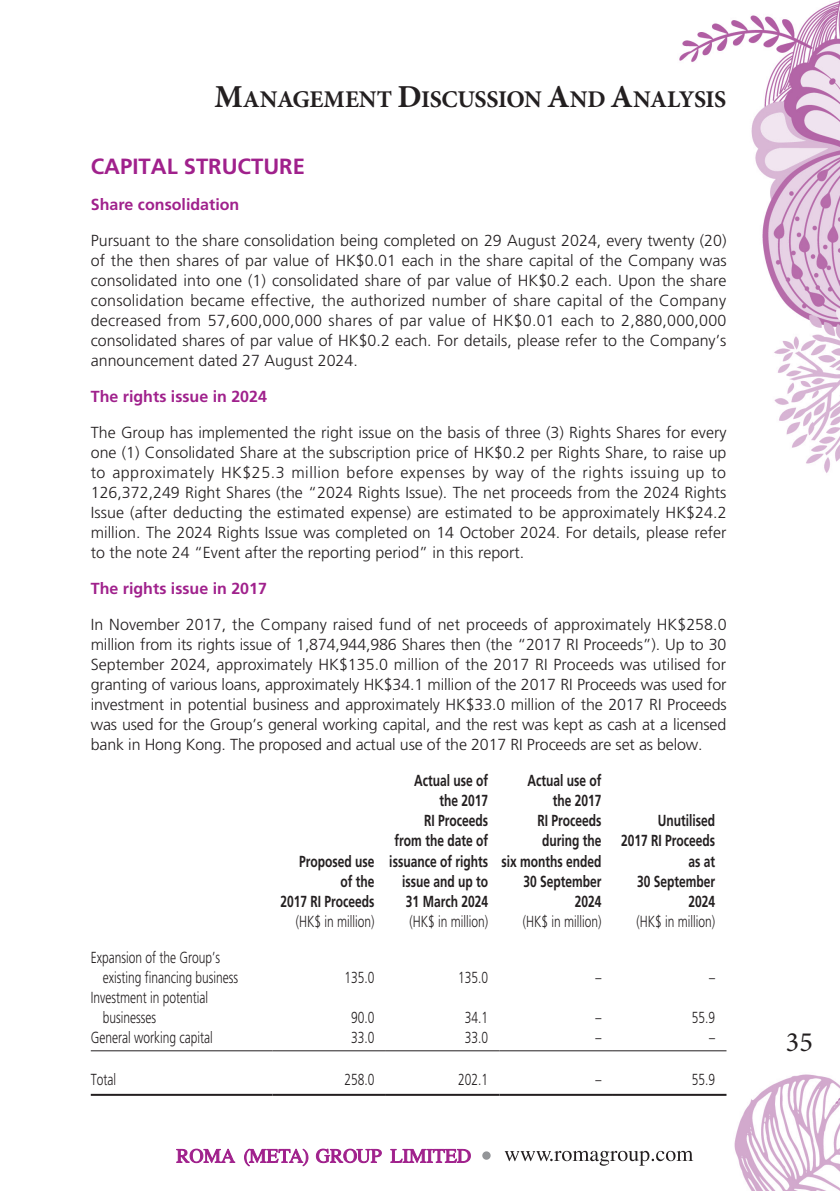
<style>
.page{position:relative;width:840px;height:1191px;background:#fff}
.page>*{position:absolute;margin:0;border:0;box-sizing:border-box;transform-origin:0 0}
.t1{font:28px "Minion Pro";color:#231f20}
.t2{font:700 24px "Minion Pro";letter-spacing:-.02em;color:#231f20}
._01_H1{font:700 22px "Frutiger LT Std";color:#a0218c}
._00_txt{font:300 16px/20px "Frutiger LT Std";color:#231f20;text-align:justify}
._50_Table_txt{font:700 16px "Frutiger LT Std";color:#231f20;scale:.75 1}
._50_Table_txt-2{font:300 16px "Frutiger LT Std";color:#231f20;scale:.75 1}
._02_H2{font:700 16px "Frutiger LT Std";color:#a0218c}
.s1{font-size:32px}
</style>
<div class="page">
<img style="left:90px;top:1px;width:749px;height:1190px">
<svg style="left:176px;top:1148px;width:59px;height:15px"></svg>
<svg style="left:244px;top:1148px;width:64px;height:18px"></svg>
<svg style="left:316px;top:1148px;width:65px;height:15px"></svg>
<svg style="left:390px;top:1148px;width:80px;height:14px"></svg>
<svg style="left:504px;top:1150px;width:188px;height:15px"></svg>
<div style="left:482px;top:1151px;width:8px;height:8px;background:#939598;border-radius:50%"></div>
<hr style="left:91px;top:1050px;width:181px;height:1px;background:#231f20">
<hr style="left:272px;top:1050px;width:113px;height:1px;background:#231f20">
<hr style="left:385px;top:1050px;width:114px;height:1px;background:#231f20">
<hr style="left:499px;top:1050px;width:113px;height:1px;background:#231f20">
<hr style="left:612px;top:1050px;width:114px;height:1px;background:#231f20">
<hr style="left:91px;top:1093px;width:181px;height:2px;background:#231f20">
<hr style="left:272px;top:1093px;width:113px;height:2px;background:#231f20">
<hr style="left:385px;top:1093px;width:114px;height:2px;background:#231f20">
<hr style="left:499px;top:1093px;width:113px;height:2px;background:#231f20">
<hr style="left:612px;top:1093px;width:114px;height:2px;background:#231f20">
<h2 class="t2" style="left:214px;top:82px;width:513px"><span class="s1">M</span>ANAGEMENT <span class="s1">D</span>ISCUSSION <span class="s1">A</span>ND <span class="s1">A</span>NALYSIS</h2>
<p class="_01_H1" style="left:91px;top:154px;width:215px">CAPITAL STRUCTURE</p>
<p class="_02_H2" style="left:91px;top:195px;width:150px">Share consolidation</p>
<p class="_00_txt" style="left:91px;top:231px;width:637px">Pursuant to the share consolidation being completed on 29 August 2024, every twenty (20) of the then shares of par value of HK$0.01 each in the share capital of the Company was consolidated into one (1) consolidated share of par value of HK$0.2 each. Upon the share consolidation became effective, the authorized number of share capital of the Company decreased from 57,600,000,000 shares of par value of HK$0.01 each to 2,880,000,000 consolidated shares of par value of HK$0.2 each. For details, please refer to the Company’s announcement dated 27 August 2024.</p>
<p class="_02_H2" style="left:91px;top:387px;width:178px">The rights issue in 2024</p>
<p class="_00_txt" style="left:91px;top:423px;width:637px">The Group has implemented the right issue on the basis of three (3) Rights Shares for every one (1) Consolidated Share at the subscription price of HK$0.2 per Rights Share, to raise up to approximately HK$25.3 million before expenses by way of the rights issuing up to 126,372,249 Right Shares (the “2024 Rights Issue). The net proceeds from the 2024 Rights Issue (after deducting the estimated expense) are estimated to be approximately HK$24.2 million. The 2024 Rights Issue was completed on 14 October 2024. For details, please refer to the note 24 “Event after the reporting period” in this report.</p>
<p class="_02_H2" style="left:91px;top:579px;width:178px">The rights issue in 2017</p>
<p class="_00_txt" style="left:91px;top:615px;width:637px">In November 2017, the Company raised fund of net proceeds of approximately HK$258.0 million from its rights issue of 1,874,944,986 Shares then (the “2017 RI Proceeds”). Up to 30<br>September 2024, approximately HK$135.0 million of the 2017 RI Proceeds was utilised for granting of various loans, approximately HK$34.1 million of the 2017 RI Proceeds was used for investment in potential business and approximately HK$33.0 million of the 2017 RI Proceeds was used for the Group’s general working capital, and the rest was kept as cash at a licensed bank in Hong Kong. The proposed and actual use of the 2017 RI Proceeds are set as below.</p>
<p class="_50_Table_txt" style="left:299px;top:851px;width:102px">Proposed use</p>
<p class="_50_Table_txt" style="left:340px;top:871px;width:47px">of the</p>
<p class="_50_Table_txt" style="left:280px;top:891px;width:127px">2017 RI Proceeds</p>
<p class="_50_Table_txt" style="left:414px;top:771px;width:100px">Actual use of</p>
<p class="_50_Table_txt" style="left:439px;top:791px;width:66px">the 2017</p>
<p class="_50_Table_txt" style="left:424px;top:811px;width:87px">RI Proceeds</p>
<p class="_50_Table_txt" style="left:394px;top:831px;width:126px">from the date of</p>
<p class="_50_Table_txt" style="left:389px;top:851px;width:133px">issuance of rights</p>
<p class="_50_Table_txt" style="left:402px;top:871px;width:116px">issue and up to</p>
<p class="_50_Table_txt" style="left:406px;top:891px;width:111px">31 March 2024</p>
<p class="_50_Table_txt" style="left:527px;top:771px;width:100px">Actual use of</p>
<p class="_50_Table_txt" style="left:552px;top:791px;width:66px">the 2017</p>
<p class="_50_Table_txt" style="left:537px;top:811px;width:87px">RI Proceeds</p>
<p class="_50_Table_txt" style="left:542px;top:831px;width:81px">during the</p>
<p class="_50_Table_txt" style="left:501px;top:851px;width:135px">six months ended</p>
<p class="_50_Table_txt" style="left:523px;top:871px;width:106px">30 September</p>
<p class="_50_Table_txt" style="left:574px;top:891px;width:37px">2024</p>
<p class="_50_Table_txt" style="left:657px;top:811px;width:78px">Unutilised</p>
<p class="_50_Table_txt" style="left:620px;top:831px;width:127px">2017 RI Proceeds</p>
<p class="_50_Table_txt" style="left:688px;top:851px;width:37px">as at</p>
<p class="_50_Table_txt" style="left:636px;top:871px;width:106px">30 September</p>
<p class="_50_Table_txt" style="left:688px;top:891px;width:37px">2024</p>
<p class="_50_Table_txt-2" style="left:295px;top:912px;width:106px">(HK$ in million)</p>
<p class="_50_Table_txt-2" style="left:409px;top:912px;width:106px">(HK$ in million)</p>
<p class="_50_Table_txt-2" style="left:522px;top:912px;width:106px">(HK$ in million)</p>
<p class="_50_Table_txt-2" style="left:636px;top:912px;width:106px">(HK$ in million)</p>
<p class="_50_Table_txt-2" style="left:91px;top:948px;width:174px">Expansion of the Group’s</p>
<p class="_50_Table_txt-2" style="left:103px;top:968px;width:182px">existing financing business</p>
<p class="_50_Table_txt-2" style="left:344px;top:968px;width:42px">135.0</p>
<p class="_50_Table_txt-2" style="left:458px;top:968px;width:42px">135.0</p>
<p class="_50_Table_txt-2" style="left:595px;top:968px;width:9px">–</p>
<p class="_50_Table_txt-2" style="left:708px;top:968px;width:9px">–</p>
<p class="_50_Table_txt-2" style="left:91px;top:988px;width:158px">Investment in potential</p>
<p class="_50_Table_txt-2" style="left:103px;top:1008px;width:73px">businesses</p>
<p class="_50_Table_txt-2" style="left:351px;top:1008px;width:33px">90.0</p>
<p class="_50_Table_txt-2" style="left:464px;top:1008px;width:33px">34.1</p>
<p class="_50_Table_txt-2" style="left:595px;top:1008px;width:9px">–</p>
<p class="_50_Table_txt-2" style="left:691px;top:1008px;width:33px">55.9</p>
<p class="_50_Table_txt-2" style="left:91px;top:1028px;width:164px">General working capital</p>
<p class="_50_Table_txt-2" style="left:351px;top:1028px;width:33px">33.0</p>
<p class="_50_Table_txt-2" style="left:464px;top:1028px;width:33px">33.0</p>
<p class="_50_Table_txt-2" style="left:595px;top:1028px;width:9px">–</p>
<p class="_50_Table_txt-2" style="left:708px;top:1028px;width:9px">–</p>
<p class="_50_Table_txt-2" style="left:91px;top:1070px;width:35px">Total</p>
<p class="_50_Table_txt-2" style="left:344px;top:1070px;width:42px">258.0</p>
<p class="_50_Table_txt-2" style="left:458px;top:1070px;width:42px">202.1</p>
<p class="_50_Table_txt-2" style="left:595px;top:1070px;width:9px">–</p>
<p class="_50_Table_txt-2" style="left:691px;top:1070px;width:33px">55.9</p>
<h1 class="t1" style="left:785px;top:1023px;width:29px">35</h1>
</div>
